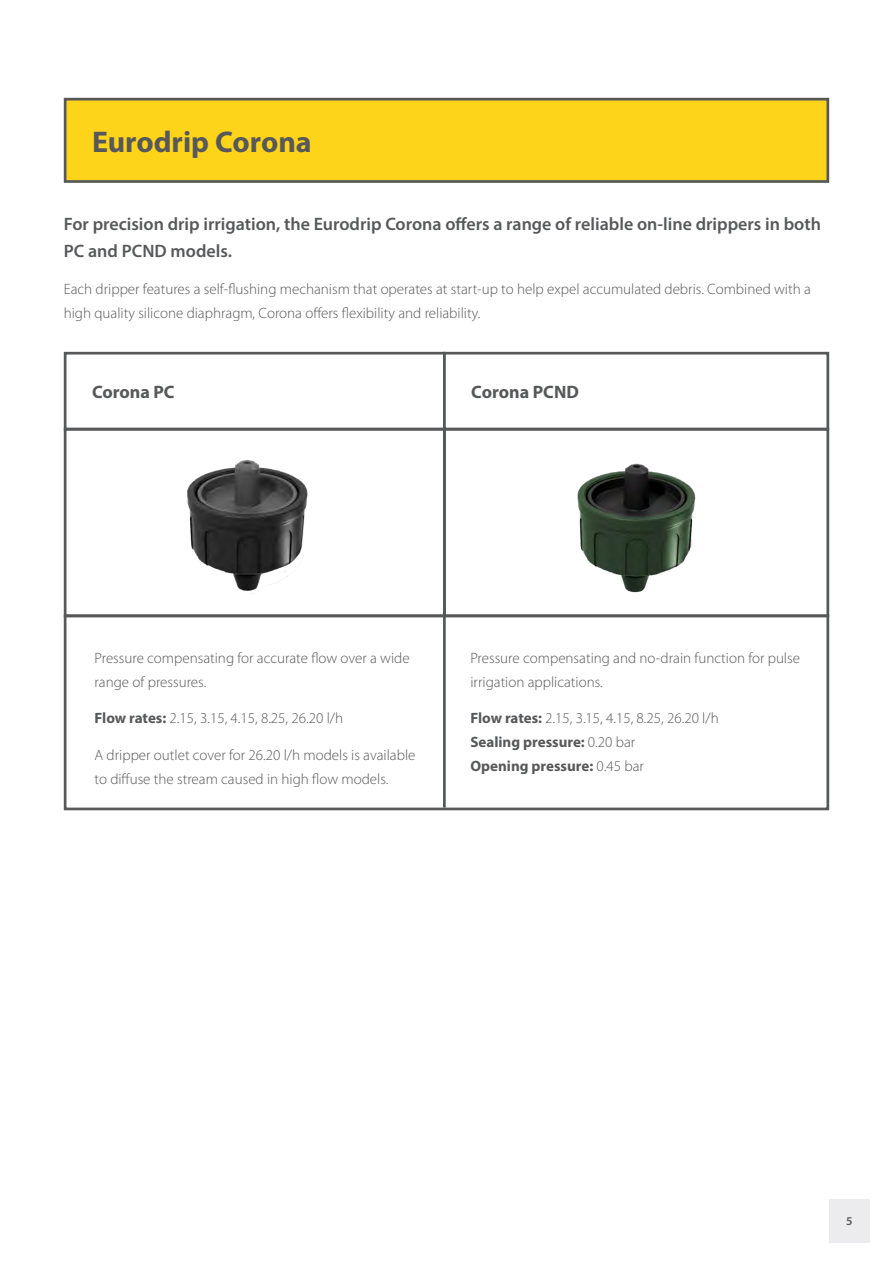
<style>
.page{position:relative;width:893px;height:1263px;background:#fff}
.page>*{position:absolute;margin:0;border:0;box-sizing:border-box;transform-origin:0 0}
.Heading{font:700 30px "Myriad Pro";color:#57585a}
.First_Para{font:600 18px/27px "Myriad Pro";color:#57585a}
.Sub_Heading{font:700 18px "Myriad Pro";color:#57585a}
.Body_Text{font:300 15px/24px "Myriad Pro";color:#57585a}
.Body_Text-2{font:700 15px/24px "Myriad Pro";color:#57585a}
.t1{font:600 12px "Myriad Pro";color:#57585a}
.s1{font-weight:700}
.s2{font-weight:300}
</style>
<div class="page">
<div style="left:829px;top:1199px;width:41px;height:43px;background:#ececee"></div>
<div style="left:65px;top:99px;width:763px;height:82px;background:#fed41a"></div>
<div style="left:64px;top:98px;width:765px;height:85px;border:3px solid #57585a"></div>
<div style="left:64px;top:614px;width:765px;height:196px;border:3px solid #57585a"></div>
<div style="left:64px;top:352px;width:382px;height:78px;border:3px solid #57585a"></div>
<div style="left:443px;top:352px;width:386px;height:78px;border:3px solid #57585a"></div>
<div style="left:64px;top:428px;width:382px;height:189px;border:3px solid #57585a"></div>
<div style="left:443px;top:428px;width:386px;height:189px;border:3px solid #57585a"></div>
<hr style="left:443px;top:603px;width:3px;height:204px;background:#57585a">
<img style="left:187px;top:460px;width:121px;height:134px">
<img style="left:577px;top:463px;width:119px;height:130px">
<p class="Heading" style="left:92px;top:122px;width:221px">Eurodrip Corona</p>
<p class="First_Para" style="left:64px;top:210px;width:759px">For precision drip irrigation, the Eurodrip Corona offers a range of reliable on-line drippers in both<br>PC and PCND models.</p>
<p class="Body_Text" style="left:64px;top:277px;width:749px">Each dripper features a self-flushing mechanism that operates at start-up to help expel accumulated debris. Combined with a high quality silicone diaphragm, Corona offers flexibility and reliability.</p>
<p class="Sub_Heading" style="left:92px;top:380px;width:84px">Corona PC</p>
<p class="Sub_Heading" style="left:471px;top:380px;width:109px">Corona PCND</p>
<p class="Body_Text" style="left:95px;top:645px;width:317px">Pressure compensating for accurate flow over a wide range of pressures.</p>
<p class="Body_Text" style="left:95px;top:706px;width:250px"><span class="s1">Flow rates:</span> 2.15, 3.15, 4.15, 8.25, 26.20 l/h</p>
<p class="Body_Text" style="left:95px;top:743px;width:322px">A dripper outlet cover for 26.20 l/h models is available to diffuse the stream caused in high flow models.</p>
<p class="Body_Text" style="left:470px;top:645px;width:331px">Pressure compensating and no-drain function for pulse irrigation applications.</p>
<p class="Body_Text-2" style="left:470px;top:706px;width:250px">Flow rates: <span class="s2">2.15, 3.15, 4.15, 8.25, 26.20 l/h<br></span>Sealing pressure: <span class="s2">0.20 bar<br></span>Opening pressure: <span class="s2">0.45 bar</span></p>
<p class="t1" style="left:846px;top:1213px;width:8px">5</p>
</div>
